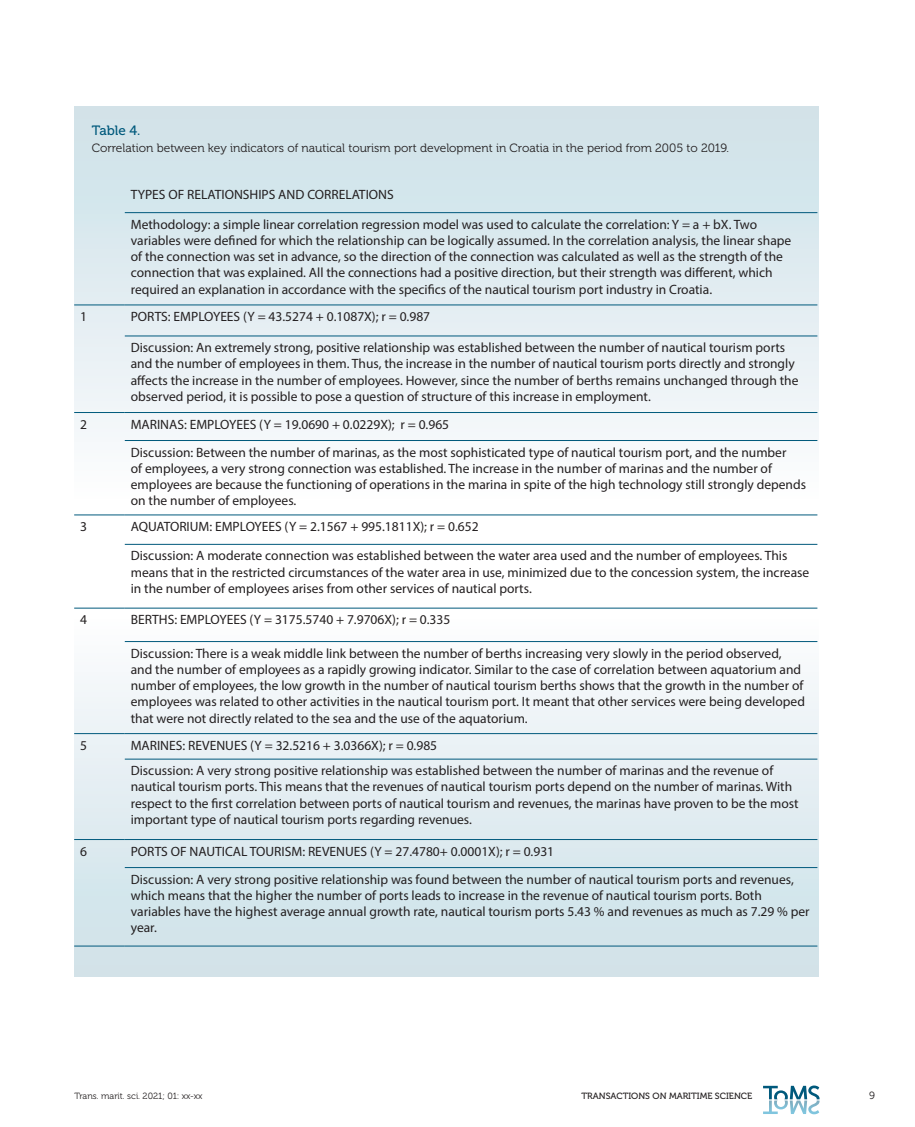
<style>
.page{position:relative;width:915px;height:1127px;background:#fff}
.page>*{position:absolute;margin:0;border:0;box-sizing:border-box;transform-origin:0 0}
.tablica{font:13.5px/16.2px "Myriad Pro";color:#231f20}
.Figure{font:13.5px "Museo 500";letter-spacing:-.005em;color:#00597c}
.Figure_naslov{font:12px "Museo 300";color:#231f20}
.t1{font:10.5px "Museo 300";color:#231f20}
.t2{font:9px "Museo 300";color:#231f20}
.t3{font:9px "Museo 500";color:#231f20}
</style>
<div class="page">
<svg style="left:763px;top:1085px;width:56px;height:29px"></svg>
<div style="left:74px;top:614px;width:744px;height:362px;background:linear-gradient(to bottom,#fbfcfd,#cce0e7)"></div>
<div style="left:74px;top:106px;width:744px;height:397px;background:linear-gradient(to bottom,#cbe0e7,#fcfcfd)"></div>
<hr style="left:125px;top:212px;width:692px;height:1px;background:#00597c">
<hr style="left:74px;top:305px;width:51px;height:1px;background:#00597c">
<hr style="left:125px;top:305px;width:692px;height:1px;background:#00597c">
<hr style="left:125px;top:336px;width:692px;height:1px;background:#00597c">
<hr style="left:74px;top:412px;width:51px;height:1px;background:#00597c">
<hr style="left:125px;top:412px;width:692px;height:1px;background:#00597c">
<hr style="left:125px;top:440px;width:692px;height:1px;background:#00597c">
<hr style="left:74px;top:515px;width:51px;height:1px;background:#00597c">
<hr style="left:125px;top:515px;width:692px;height:1px;background:#00597c">
<hr style="left:125px;top:544px;width:692px;height:1px;background:#00597c">
<hr style="left:74px;top:608px;width:51px;height:1px;background:#00597c">
<hr style="left:125px;top:608px;width:692px;height:1px;background:#00597c">
<hr style="left:125px;top:641px;width:692px;height:1px;background:#00597c">
<hr style="left:74px;top:733px;width:51px;height:1px;background:#00597c">
<hr style="left:125px;top:733px;width:692px;height:1px;background:#00597c">
<hr style="left:125px;top:759px;width:692px;height:1px;background:#00597c">
<hr style="left:74px;top:839px;width:51px;height:1px;background:#00597c">
<hr style="left:125px;top:839px;width:692px;height:1px;background:#00597c">
<hr style="left:125px;top:867px;width:692px;height:1px;background:#00597c">
<hr style="left:74px;top:946px;width:51px;height:1px;background:#00597c">
<hr style="left:125px;top:946px;width:692px;height:1px;background:#00597c">
<p class="Figure" style="left:92px;top:123px;width:50px">Table 4.</p>
<p class="Figure_naslov" style="left:92px;top:141px;width:638px">Correlation between key indicators of nautical tourism port development in Croatia in the period from 2005 to 2019.</p>
<p class="tablica" style="left:131px;top:186px;width:264px">TYPES OF RELATIONSHIPS AND CORRELATIONS</p>
<p class="tablica" style="left:131px;top:216px;width:662px">Methodology: a simple linear correlation regression model was used to calculate the correlation: Y = a + bX. Two variables were defined for which the relationship can be logically assumed. In the correlation analysis, the linear shape of the connection was set in advance, so the direction of the connection was calculated as well as the strength of the connection that was explained. All the connections had a positive direction, but their strength was different, which required an explanation in accordance with the specifics of the nautical tourism port industry in Croatia.</p>
<p class="tablica" style="left:80px;top:308px;width:8px">1</p>
<p class="tablica" style="left:131px;top:308px;width:301px">PORTS: EMPLOYEES (Y = 43.5274 + 0.1087X); r = 0.987</p>
<p class="tablica" style="left:131px;top:339px;width:669px">Discussion: An extremely strong, positive relationship was established between the number of nautical tourism ports and the number of employees in them. Thus, the increase in the number of nautical tourism ports directly and strongly affects the increase in the number of employees. However, since the number of berths remains unchanged through the observed period, it is possible to pose a question of structure of this increase in employment.</p>
<p class="tablica" style="left:80px;top:416px;width:8px">2</p>
<p class="tablica" style="left:131px;top:416px;width:320px">MARINAS: EMPLOYEES (Y = 19.0690 + 0.0229X); r = 0.965</p>
<p class="tablica" style="left:131px;top:444px;width:676px">Discussion: Between the number of marinas, as the most sophisticated type of nautical tourism port, and the number<br>of employees, a very strong connection was established. The increase in the number of marinas and the number of employees are because the functioning of operations in the marina in spite of the high technology still strongly depends on the number of employees.</p>
<p class="tablica" style="left:80px;top:518px;width:8px">3</p>
<p class="tablica" style="left:131px;top:518px;width:349px">AQUATORIUM: EMPLOYEES (Y = 2.1567 + 995.1811X); r = 0.652</p>
<p class="tablica" style="left:131px;top:548px;width:679px">Discussion: A moderate connection was established between the water area used and the number of employees. This means that in the restricted circumstances of the water area in use, minimized due to the concession system, the increase in the number of employees arises from other services of nautical ports.</p>
<p class="tablica" style="left:80px;top:611px;width:8px">4</p>
<p class="tablica" style="left:131px;top:611px;width:321px">BERTHS: EMPLOYEES (Y = 3175.5740 + 7.9706X); r = 0.335</p>
<p class="tablica" style="left:131px;top:645px;width:675px">Discussion: There is a weak middle link between the number of berths increasing very slowly in the period observed, and the number of employees as a rapidly growing indicator. Similar to the case of correlation between aquatorium and number of employees, the low growth in the number of nautical tourism berths shows that the growth in the number of employees was related to other activities in the nautical tourism port. It meant that other services were being developed that were not directly related to the sea and the use of the aquatorium.</p>
<p class="tablica" style="left:80px;top:737px;width:8px">5</p>
<p class="tablica" style="left:131px;top:737px;width:308px">MARINES: REVENUES (Y = 32.5216 + 3.0366X); r = 0.985</p>
<p class="tablica" style="left:131px;top:762px;width:669px">Discussion: A very strong positive relationship was established between the number of marinas and the revenue of nautical tourism ports. This means that the revenues of nautical tourism ports depend on the number of marinas. With respect to the first correlation between ports of nautical tourism and revenues, the marinas have proven to be the most important type of nautical tourism ports regarding revenues.</p>
<p class="tablica" style="left:80px;top:843px;width:8px">6</p>
<p class="tablica" style="left:131px;top:843px;width:425px">PORTS OF NAUTICAL TOURISM: REVENUES (Y = 27.4780+ 0.0001X); r = 0.931</p>
<p class="tablica" style="left:131px;top:871px;width:680px">Discussion: A very strong positive relationship was found between the number of nautical tourism ports and revenues, which means that the higher the number of ports leads to increase in the revenue of nautical tourism ports. Both variables have the highest average annual growth rate, nautical tourism ports 5.43 % and revenues as much as 7.29 % per year.</p>
<p class="t2" style="left:74px;top:1091px;width:129px">Trans. marit. sci. 2021; 01: xx-xx</p>
<p class="t3" style="left:581px;top:1091px;width:172px">TRANSACTIONS ON MARITIME SCIENCE</p>
<p class="t1" style="left:868px;top:1090px;width:7px">9</p>
</div>
